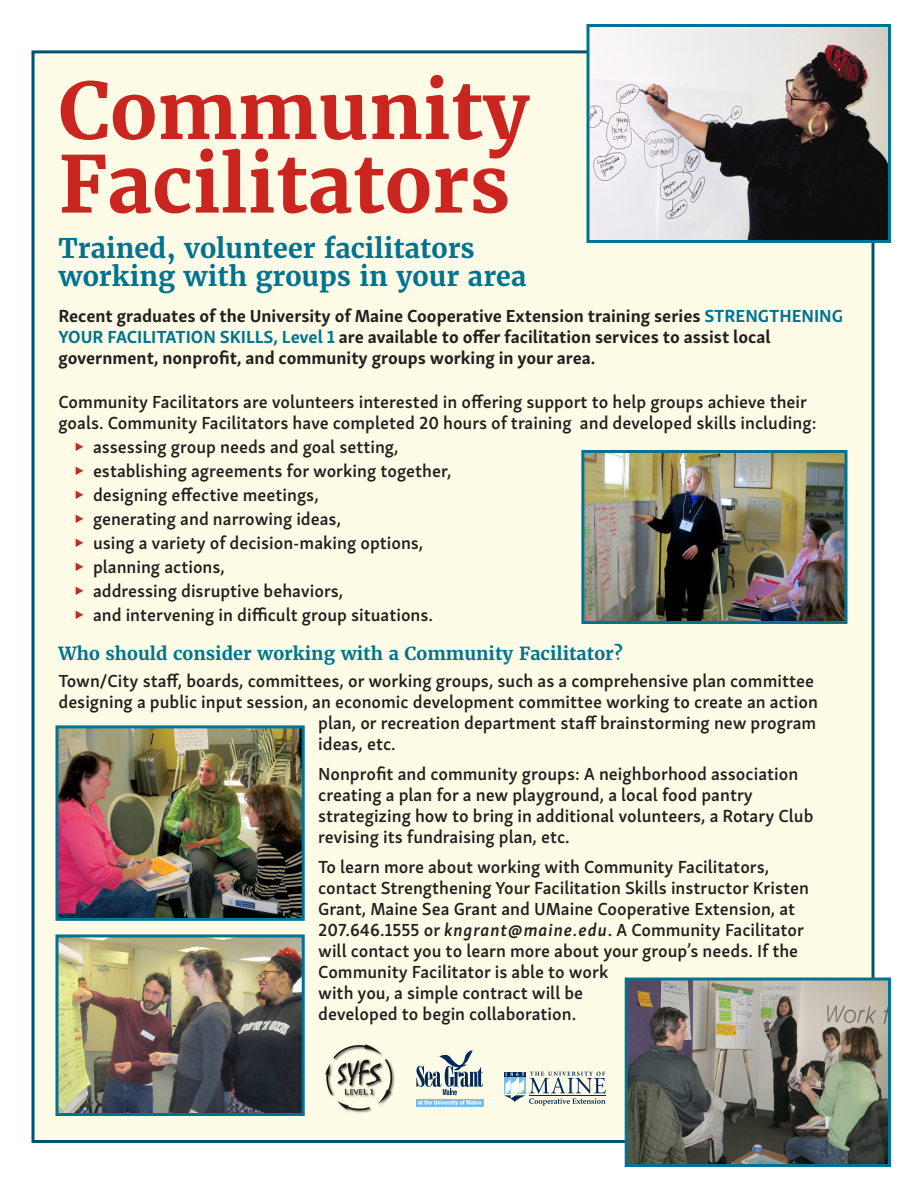
<style>
.page{position:relative;width:918px;height:1188px;background:#fff}
.page>*{position:absolute;margin:0;border:0;box-sizing:border-box;transform-origin:0 0}
.t1{font:700 78px/73.5px "Merriweather";color:#ca251f}
.t2{font:700 27px/28.5px "Merriweather";color:#007391}
.Text{font:600 18px/21px "Skolar Sans";color:#231f20}
.Text-2{font:700 18px/21px "Skolar Sans";color:#231f20}
.t3{font:700 18px "Merriweather";color:#007391}
.s1{color:#007391}
.s2{font-size:24px;color:#ca251f}
.s3{font-style:italic}
</style>
<div class="page">
<div style="left:33px;top:52px;width:840px;height:1090px;background:#fefce6"></div>
<img style="left:585px;top:454px;width:259px;height:166px">
<div style="left:581px;top:450px;width:267px;height:174px;border:3px solid #007391"></div>
<img style="left:60px;top:729px;width:241px;height:188px">
<div style="left:56px;top:725px;width:249px;height:196px;border:3px solid #007391"></div>
<img style="left:60px;top:938px;width:241px;height:174px">
<div style="left:56px;top:934px;width:249px;height:182px;border:3px solid #007391"></div>
<img style="left:590px;top:28px;width:297px;height:211px">
<div style="left:586px;top:24px;width:305px;height:219px;border:3px solid #007391"></div>
<img style="left:629px;top:982px;width:258px;height:181px">
<div style="left:625px;top:978px;width:266px;height:189px;border:3px solid #007391"></div>
<svg style="left:416px;top:1050px;width:67px;height:56px"></svg>
<svg style="left:504px;top:1072px;width:102px;height:34px"></svg>
<img style="left:325px;top:1044px;width:70px;height:69px">
<p class="t1" style="left:58px;top:74px;width:473px">Community<br>Facilitators</p>
<p class="t2" style="left:58px;top:234px;width:469px">Trained, volunteer facilitators working with groups in your area</p>
<p class="Text-2" style="left:58px;top:304px;width:786px">Recent graduates of the University of Maine Cooperative Extension training series <span class="s1">STRENGTHENING<br>YOUR FACILITATION SKILLS, Level 1</span> are available to offer facilitation services to assist local government, nonprofit, and community groups working in your area.</p>
<p class="Text" style="left:58px;top:389px;width:760px">Community Facilitators are volunteers interested in offering support to help groups achieve their goals. Community Facilitators have completed 20 hours of training and developed skills including:</p>
<p class="Text" style="left:74px;top:434px;width:327px"><span class="s2">▶</span> assessing group needs and goal setting,</p>
<p class="Text" style="left:74px;top:458px;width:379px"><span class="s2">▶</span> establishing agreements for working together,</p>
<p class="Text" style="left:74px;top:482px;width:247px"><span class="s2">▶</span> designing effective meetings,</p>
<p class="Text" style="left:74px;top:506px;width:269px"><span class="s2">▶</span> generating and narrowing ideas,</p>
<p class="Text" style="left:74px;top:530px;width:351px"><span class="s2">▶</span> using a variety of decision-making options,</p>
<p class="Text" style="left:74px;top:554px;width:153px"><span class="s2">▶</span> planning actions,</p>
<p class="Text" style="left:74px;top:578px;width:271px"><span class="s2">▶</span> addressing disruptive behaviors,</p>
<p class="Text" style="left:74px;top:602px;width:361px"><span class="s2">▶</span> and intervening in difficult group situations.</p>
<p class="t3" style="left:58px;top:642px;width:566px">Who should consider working with a Community Facilitator?</p>
<p class="Text" style="left:58px;top:668px;width:757px">Town/City staff, boards, committees, or working groups, such as a comprehensive plan committee</p>
<p class="Text" style="left:58px;top:689px;width:761px">designing a public input session, an economic development committee working to create an action</p>
<p class="Text" style="left:318px;top:710px;width:500px">plan, or recreation department staff brainstorming new program</p>
<p class="Text" style="left:318px;top:731px;width:79px">ideas, etc.</p>
<p class="Text" style="left:318px;top:761px;width:497px">Nonprofit and community groups: A neighborhood association creating a plan for a new playground, a local food pantry strategizing how to bring in additional volunteers, a Rotary Club revising its fundraising plan, etc.</p>
<p class="Text" style="left:318px;top:854px;width:492px">To learn more about working with Community Facilitators, contact Strengthening Your Facilitation Skills instructor Kristen Grant, Maine Sea Grant and UMaine Cooperative Extension, at 207.646.1555 or <span class="s3">kngrant@maine.edu</span>. A Community Facilitator will contact you to learn more about your group’s needs. If the Community Facilitator is able to work<br>with you, a simple contract will be<br>developed to begin collaboration.</p>
</div>
